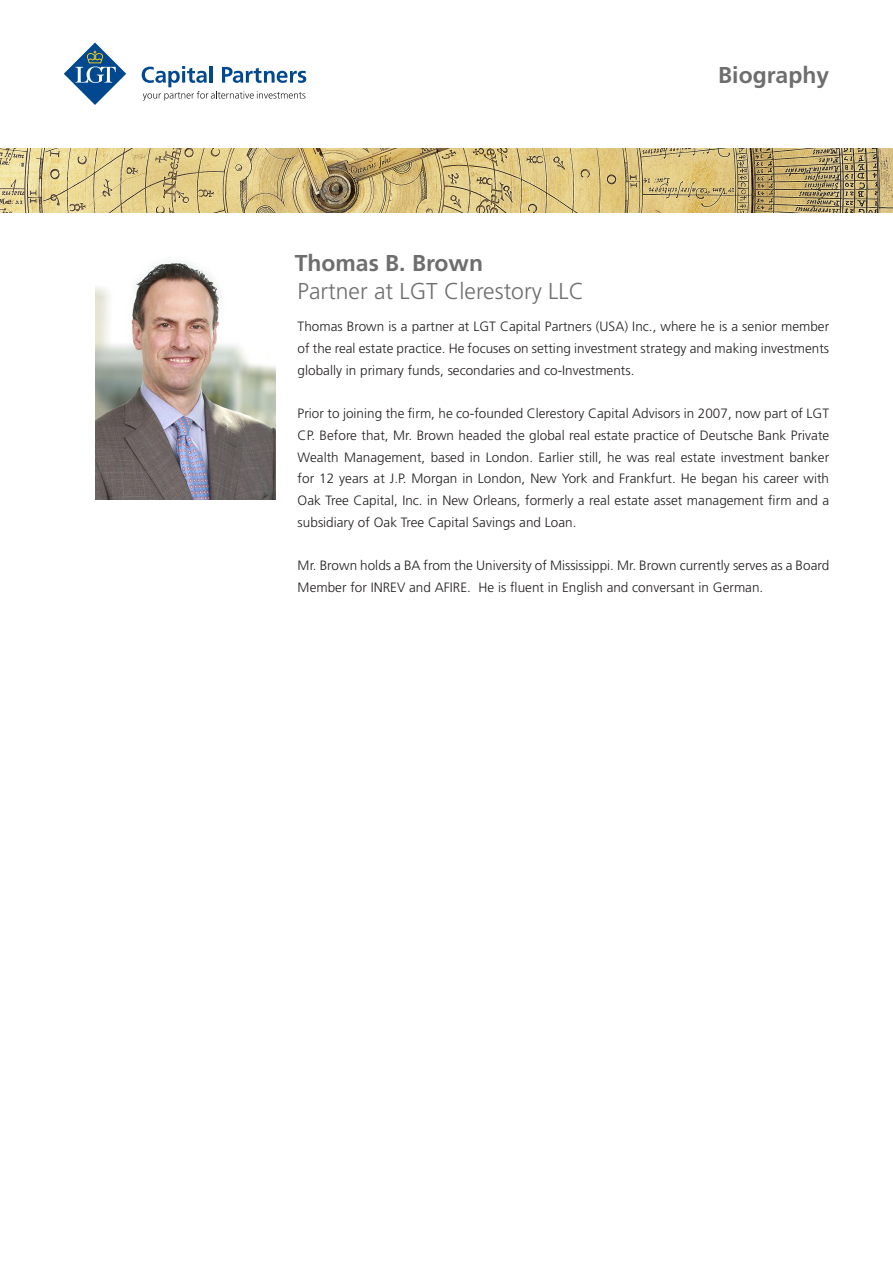
<style>
.page{position:relative;width:893px;height:1263px;background:#fff}
.page>*{position:absolute;margin:0;border:0;box-sizing:border-box;transform-origin:0 0}
.Header_2{font:300 22.95px "Frutiger LT Std";color:#6e6e6e}
.Header_1{font:700 22.95px "Frutiger LT Std";color:#6e6e6e}
.Fliesstext{font:300 13.5px/21.8px "Frutiger LT Std";color:#231f20;text-align:justify}
</style>
<div class="page">
<svg style="left:64px;top:43px;width:62px;height:62px"></svg>
<svg style="left:142px;top:66px;width:164px;height:35px"></svg>
<img style="left:0;top:149px;width:893px;height:64px">
<img style="left:96px;top:262px;width:180px;height:237px">
<p class="Header_1" style="left:295px;top:250px;width:190px">Thomas B. Brown</p>
<p class="Header_2" style="left:298px;top:278px;width:288px">Partner at LGT Clerestory LLC</p>
<p class="Header_1" style="left:718px;top:62px;width:112px">Biography</p>
<p class="Fliesstext" style="left:298px;top:316px;width:533px">Thomas Brown is a partner at LGT Capital Partners (USA) Inc., where he is a senior member of the real estate practice. He focuses on setting investment strategy and making investments globally in primary funds, secondaries and co-Investments.</p>
<p class="Fliesstext" style="left:298px;top:403px;width:533px">Prior to joining the firm, he co-founded Clerestory Capital Advisors in 2007, now part of LGT CP. Before that, Mr. Brown headed the global real estate practice of Deutsche Bank Private Wealth Management, based in London. Earlier still, he was real estate investment banker for 12 years at J.P. Morgan in London, New York and Frankfurt. He began his career with Oak Tree Capital, Inc. in New Orleans, formerly a real estate asset management firm and a subsidiary of Oak Tree Capital Savings and Loan.</p>
<p class="Fliesstext" style="left:298px;top:555px;width:533px">Mr. Brown holds a BA from the University of Mississippi. Mr. Brown currently serves as a Board<br>Member for INREV and AFIRE. He is fluent in English and conversant in German.</p>
</div>
